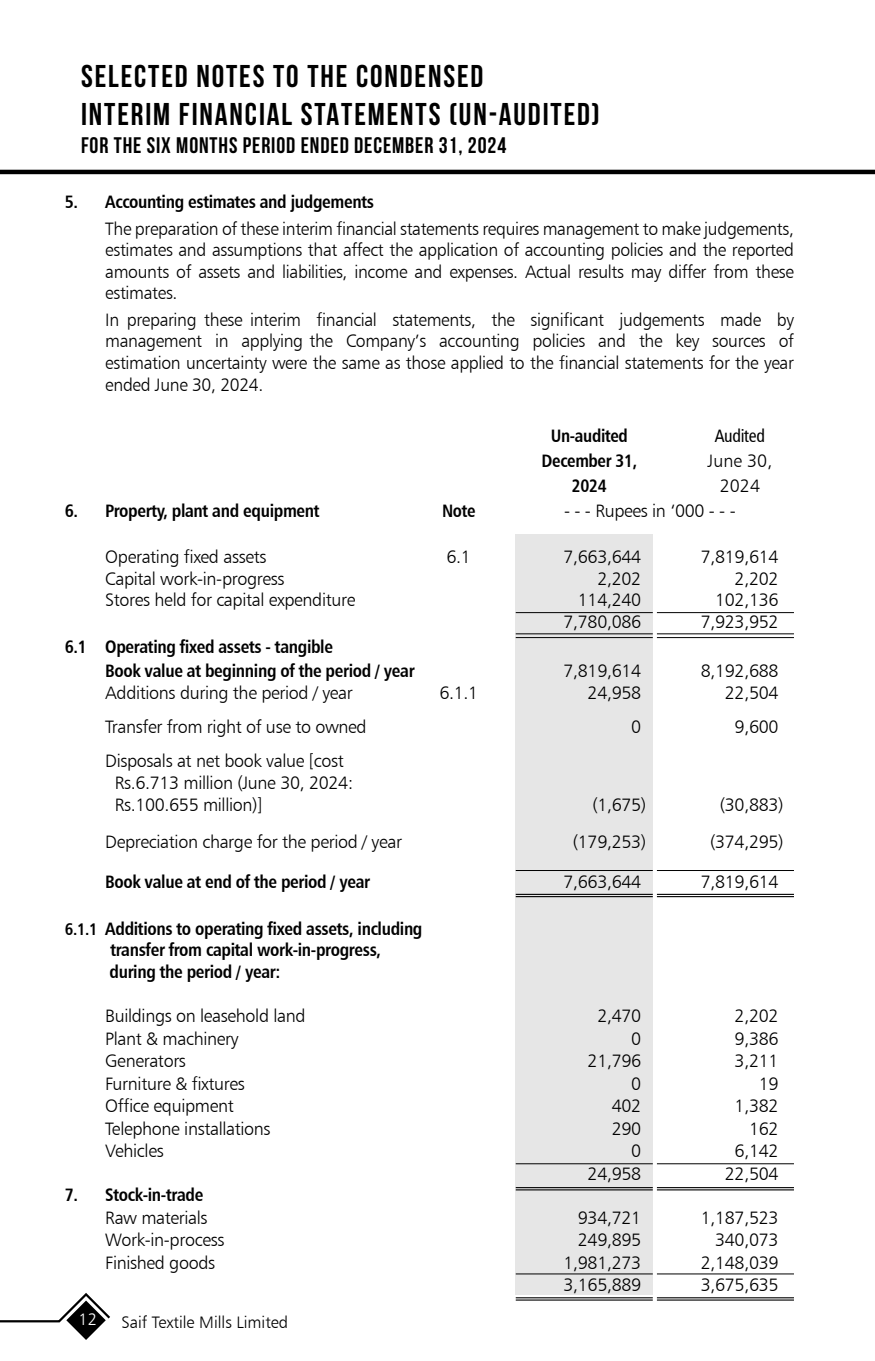
<style>
.page{position:relative;width:875px;height:1361px;background:#fff}
.page>*{position:absolute;margin:0;border:0;box-sizing:border-box;transform-origin:0 0}
.t1{font:700 31.5px/37.8px "Bebas Neue";letter-spacing:.06em;color:#000}
.t2{font:22.5px "Bebas Neue";letter-spacing:.04em;color:#000}
.t3{font:18px/21.6px "Humanist 777 BT Light B";letter-spacing:-.02em;color:#000;text-align:justify}
.t4{font:18px/21.6px "Humanist 777 BT Bold Condensed B";letter-spacing:-.02em;color:#000}
.t5{font:18px "Humanist 777 BT Roman Condensed B";letter-spacing:-.02em;color:#000}
.t6{font:16.65px "Humanist 777 BT Light B";color:#000}
.t7{font:16.65px "Humanist 777 BT Light B";color:#fff}
.s1{font-size:16.88px}
</style>
<div class="page">
<hr style="left:0;top:170px;width:875px;height:4px;background:#000">
<svg style="left:0;top:1293px;width:110px;height:47px"></svg>
<div style="left:515px;top:534px;width:138px;height:761px;background:#e6e6e6"></div>
<hr style="left:516px;top:894px;width:137px;height:1px;background:#000">
<hr style="left:516px;top:896px;width:137px;height:1px;background:#000">
<hr style="left:516px;top:1187px;width:137px;height:1px;background:#000">
<hr style="left:516px;top:1189px;width:137px;height:1px;background:#000">
<hr style="left:516px;top:1297px;width:137px;height:1px;background:#000">
<hr style="left:516px;top:1299px;width:137px;height:1px;background:#000">
<hr style="left:516px;top:870px;width:137px;height:1px;background:#000">
<hr style="left:657px;top:870px;width:137px;height:1px;background:#000">
<hr style="left:516px;top:1163px;width:137px;height:1px;background:#000">
<hr style="left:657px;top:1163px;width:137px;height:1px;background:#000">
<hr style="left:516px;top:1273px;width:137px;height:1px;background:#000">
<hr style="left:657px;top:1273px;width:137px;height:1px;background:#000">
<hr style="left:516px;top:633px;width:137px;height:1px;background:#000">
<hr style="left:516px;top:637px;width:137px;height:1px;background:#000">
<hr style="left:657px;top:633px;width:137px;height:1px;background:#000">
<hr style="left:657px;top:637px;width:137px;height:1px;background:#000">
<hr style="left:516px;top:612px;width:137px;height:1px;background:#000">
<hr style="left:657px;top:612px;width:137px;height:1px;background:#000">
<hr style="left:657px;top:894px;width:137px;height:1px;background:#000">
<hr style="left:657px;top:896px;width:137px;height:1px;background:#000">
<hr style="left:657px;top:1187px;width:137px;height:1px;background:#000">
<hr style="left:657px;top:1189px;width:137px;height:1px;background:#000">
<hr style="left:657px;top:1297px;width:137px;height:1px;background:#000">
<hr style="left:657px;top:1299px;width:137px;height:1px;background:#000">
<h1 class="t1" style="left:81px;top:57px;width:520px">SELECTED NOTES TO THE CONDENSED<br>INTERIM FINANCIAL STATEMENTS (UN-AUDITED)</h1>
<p class="t2" style="left:81px;top:132px;width:427px">FOR THE SIX MONTHS PERIOD ENDED DECEMBER 31, 2024</p>
<p class="t4" style="left:65px;top:191px;width:311px">5. Accounting estimates and judgements</p>
<p class="t3" style="left:105px;top:217px;width:690px">The preparation of these interim financial statements requires management to make judgements, estimates and assumptions that affect the application of accounting policies and the reported amounts of assets and liabilities, income and expenses. Actual results may differ from these estimates.</p>
<p class="t3" style="left:105px;top:308px;width:690px">In preparing these interim financial statements, the significant judgements made by management in applying the Company’s accounting policies and the key sources of estimation uncertainty were the same as those applied to the financial statements for the year ended June 30, 2024.</p>
<p class="t4" style="left:551px;top:425px;width:79px">Un-audited</p>
<p class="t5" style="left:715px;top:425px;width:52px">Audited</p>
<p class="t4" style="left:541px;top:450px;width:97px">December 31,</p>
<p class="t3" style="left:707px;top:450px;width:66px">June 30,</p>
<p class="t4" style="left:572px;top:474px;width:36px">2024</p>
<p class="t3" style="left:720px;top:475px;width:42px">2024</p>
<p class="t4" style="left:65px;top:499px;width:256px">6. Property, plant and equipment</p>
<p class="t4" style="left:442px;top:499px;width:35px">Note</p>
<p class="t3" style="left:564px;top:499px;width:173px">- - - Rupees in ‘000 - - -</p>
<p class="t3" style="left:105px;top:546px;width:163px">Operating fixed assets</p>
<p class="t3" style="left:446px;top:546px;width:26px">6.1</p>
<p class="t3" style="left:563px;top:546px;width:79px">7,663,644</p>
<p class="t3" style="left:701px;top:546px;width:79px">7,819,614</p>
<p class="t3" style="left:105px;top:567px;width:181px">Capital work-in-progress</p>
<p class="t3" style="left:597px;top:567px;width:45px">2,202</p>
<p class="t3" style="left:734px;top:567px;width:45px">2,202</p>
<p class="t3" style="left:105px;top:589px;width:252px">Stores held for capital expenditure</p>
<p class="t3" style="left:578px;top:589px;width:65px">114,240</p>
<p class="t3" style="left:715px;top:589px;width:65px">102,136</p>
<p class="t3" style="left:563px;top:610px;width:79px">7,780,086</p>
<p class="t3" style="left:701px;top:610px;width:79px">7,923,952</p>
<p class="t4" style="left:105px;top:633px;width:311px;line-height:24.8px;text-indent:-40px">6.1 Operating fixed assets - tangible<br>Book value at beginning of the period / year</p>
<p class="t3" style="left:563px;top:660px;width:79px">7,819,614</p>
<p class="t3" style="left:701px;top:660px;width:79px">8,192,688</p>
<p class="t3" style="left:105px;top:682px;width:249px">Additions during the period / year</p>
<p class="t3" style="left:439px;top:682px;width:40px">6.1.1</p>
<p class="t3" style="left:588px;top:682px;width:55px">24,958</p>
<p class="t3" style="left:725px;top:682px;width:55px">22,504</p>
<p class="t3" style="left:105px;top:716px;width:263px">Transfer from right of use to owned</p>
<p class="t3" style="left:631px;top:716px;width:12px">0</p>
<p class="t3" style="left:734px;top:716px;width:45px">9,600</p>
<p class="t3" style="left:115px;top:750px;width:240px;text-align:left;text-indent:-9px">Disposals at net book value [cost<br>Rs.6.713 million (June 30, 2024:<br>Rs.100.655 million)]</p>
<p class="t3" style="left:592px;top:793px;width:55px">(1,675)</p>
<p class="t3" style="left:720px;top:793px;width:65px">(30,883)</p>
<p class="t3" style="left:105px;top:830px;width:298px">Depreciation charge for the period / year</p>
<p class="t3" style="left:573px;top:830px;width:75px">(179,253)</p>
<p class="t3" style="left:710px;top:830px;width:75px">(374,295)</p>
<p class="t4" style="left:105px;top:871px;width:266px">Book value at end of the period / year</p>
<p class="t3" style="left:563px;top:871px;width:79px">7,663,644</p>
<p class="t3" style="left:701px;top:871px;width:79px">7,819,614</p>
<p class="t4" style="left:110px;top:917px;width:314px;text-indent:-45px"><span class="s1">6.1.1</span> Additions to operating fixed assets, including transfer from capital work-in-progress, during the period / year:</p>
<p class="t3" style="left:105px;top:1005px;width:202px">Buildings on leasehold land</p>
<p class="t3" style="left:597px;top:1005px;width:45px">2,470</p>
<p class="t3" style="left:734px;top:1005px;width:45px">2,202</p>
<p class="t3" style="left:105px;top:1027px;width:135px">Plant &amp; machinery</p>
<p class="t3" style="left:631px;top:1027px;width:12px">0</p>
<p class="t3" style="left:734px;top:1027px;width:45px">9,386</p>
<p class="t3" style="left:105px;top:1050px;width:82px">Generators</p>
<p class="t3" style="left:588px;top:1050px;width:55px">21,796</p>
<p class="t3" style="left:734px;top:1050px;width:45px">3,211</p>
<p class="t3" style="left:105px;top:1072px;width:141px">Furniture &amp; fixtures</p>
<p class="t3" style="left:631px;top:1072px;width:12px">0</p>
<p class="t3" style="left:759px;top:1072px;width:21px">19</p>
<p class="t3" style="left:105px;top:1095px;width:130px">Office equipment</p>
<p class="t3" style="left:612px;top:1095px;width:31px">402</p>
<p class="t3" style="left:734px;top:1095px;width:45px">1,382</p>
<p class="t3" style="left:105px;top:1117px;width:167px">Telephone installations</p>
<p class="t3" style="left:612px;top:1117px;width:31px">290</p>
<p class="t3" style="left:749px;top:1117px;width:31px">162</p>
<p class="t3" style="left:105px;top:1140px;width:60px">Vehicles</p>
<p class="t3" style="left:631px;top:1140px;width:12px">0</p>
<p class="t3" style="left:734px;top:1140px;width:45px">6,142</p>
<p class="t3" style="left:588px;top:1162px;width:55px">24,958</p>
<p class="t3" style="left:725px;top:1162px;width:55px">22,504</p>
<p class="t4" style="left:65px;top:1184px;width:140px">7. Stock-in-trade</p>
<p class="t3" style="left:105px;top:1206px;width:104px">Raw materials</p>
<p class="t3" style="left:578px;top:1206px;width:65px">934,721</p>
<p class="t3" style="left:701px;top:1206px;width:79px">1,187,523</p>
<p class="t3" style="left:105px;top:1229px;width:121px">Work-in-process</p>
<p class="t3" style="left:578px;top:1229px;width:65px">249,895</p>
<p class="t3" style="left:715px;top:1229px;width:65px">340,073</p>
<p class="t3" style="left:105px;top:1251px;width:111px">Finished goods</p>
<p class="t3" style="left:563px;top:1251px;width:79px">1,981,273</p>
<p class="t3" style="left:701px;top:1251px;width:79px">2,148,039</p>
<p class="t3" style="left:563px;top:1274px;width:79px">3,165,889</p>
<p class="t3" style="left:701px;top:1274px;width:79px">3,675,635</p>
<p class="t7" style="left:78px;top:1309px;width:20px">12</p>
<p class="t6" style="left:122px;top:1312px;width:168px">Saif Textile Mills Limited</p>
</div>
